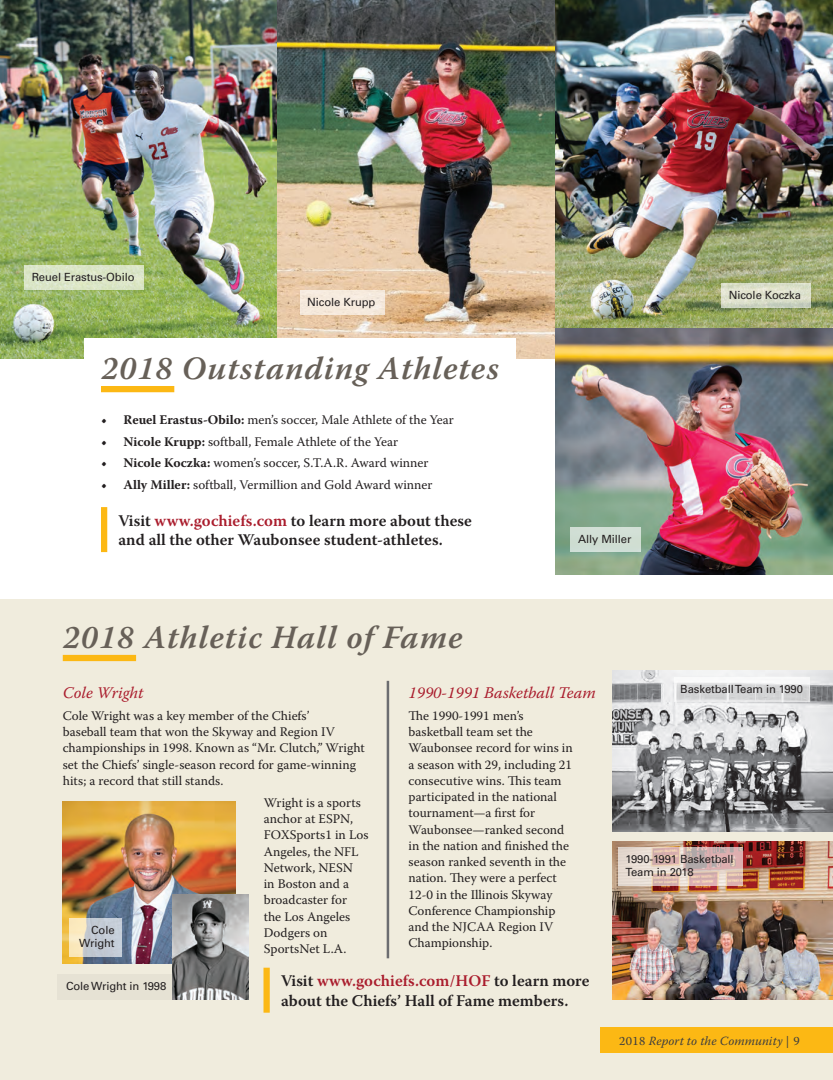
<style>
.page{position:relative;width:833px;height:1080px;background:#fff}
.page>*{position:absolute;margin:0;border:0;box-sizing:border-box;transform-origin:0 0}
.t1{font:italic 600 32.5px "Warnock Pro";letter-spacing:.03em;color:#676058}
.t2{font:600 16.25px/19.5px "Warnock Pro";color:#231f20}
.t3{font:italic 16.25px "Warnock Pro";color:#aa1d2d}
.t4{font:13.12px/16.2px "Warnock Pro";color:#231f20}
.t5{font:italic 12.5px "Warnock Pro";letter-spacing:.01em;color:#3e3e3f}
.t6{font:11.25px/13.5px "Univers LT Std";letter-spacing:-.01em;color:#231f20}
.s1{font-weight:700}
.s2{color:#aa1d2d}
.s3{font-style:normal}
</style>
<div class="page">
<div style="left:0;top:600px;width:832px;height:480px;background:#f0ecdd"></div>
<div style="left:600px;top:1028px;width:232px;height:25px;background:#fcb814"></div>
<img style="left:0;top:0;width:555px;height:358px">
<img style="left:555px;top:0;width:277px;height:574px">
<div style="left:84px;top:339px;width:432px;height:235px;background:#fff"></div>
<svg style="left:104px;top:386px;width:71px;height:6px"></svg>
<svg style="left:66px;top:655px;width:71px;height:6px"></svg>
<svg style="left:721px;top:283px;width:89px;height:25px;background:#d8ddc9"></svg>
<div style="left:570px;top:528px;width:70px;height:24px;background:#d0ded3"></div>
<div style="left:24px;top:265px;width:120px;height:25px;background:#dbe5c7"></div>
<div style="left:300px;top:290px;width:85px;height:25px;background:#f6eade"></div>
<img style="left:612px;top:670px;width:220px;height:161px">
<img style="left:612px;top:842px;width:220px;height:158px">
<svg style="left:673px;top:677px;width:136px;height:25px;background:#e0e0e1"></svg>
<svg style="left:618px;top:847px;width:124px;height:38px"></svg>
<img style="left:63px;top:801px;width:173px;height:162px">
<svg style="left:69px;top:918px;width:53px;height:38px;background:#d3d3ce"></svg>
<img style="left:172px;top:894px;width:76px;height:106px">
<div style="left:57px;top:975px;width:117px;height:25px;background:#e6e2d4"></div>
<hr style="left:386px;top:681px;width:3px;height:277px;background:#6c6d70">
<div style="left:101px;top:507px;width:6px;height:45px;background:#fcb814"></div>
<div style="left:263px;top:968px;width:7px;height:45px;background:#fcb814"></div>
<p class="t6" style="left:32px;top:270px;width:104px">Reuel Erastus-Obilo</p>
<p class="t6" style="left:307px;top:295px;width:70px">Nicole Krupp</p>
<h1 class="t1" style="left:101px;top:349px;width:399px">2018 Outstanding Athletes</h1>
<p class="t4" style="left:101px;top:411px;width:354px"><span class="s1">• Reuel Erastus-Obilo:</span> men’s soccer, Male Athlete of the Year</p>
<p class="t4" style="left:101px;top:433px;width:299px"><span class="s1">• Nicole Krupp:</span> softball, Female Athlete of the Year</p>
<p class="t4" style="left:101px;top:455px;width:329px"><span class="s1">• Nicole Koczka:</span> women’s soccer, S.T.A.R. Award winner</p>
<p class="t4" style="left:101px;top:477px;width:333px"><span class="s1">• Ally Miller:</span> softball, Vermillion and Gold Award winner</p>
<p class="t2" style="left:118px;top:510px;width:355px">Visit <span class="s2">www.gochiefs.com</span> to learn more about these and all the other Waubonsee student-athletes.</p>
<h1 class="t1" style="left:63px;top:618px;width:401px">2018 Athletic Hall of Fame</h1>
<p class="t6" style="left:578px;top:532px;width:55px">Ally Miller</p>
<p class="t6" style="left:728px;top:288px;width:74px">Nicole Koczka</p>
<p class="t3" style="left:63px;top:683px;width:82px">Cole Wright</p>
<p class="t4" style="left:63px;top:707px;width:303px">Cole Wright was a key member of the Chiefs’<br>baseball team that won the Skyway and Region IV championships in 1998. Known as “Mr. Clutch,” Wright set the Chiefs’ single-season record for game-winning hits; a record that still stands.</p>
<p class="t4" style="left:264px;top:794px;width:106px">Wright is a sports anchor at ESPN,<br>FOXSports1 in Los<br>Angeles, the NFL<br>Network, NESN<br>in Boston and a broadcaster for<br>the Los Angeles<br>Dodgers on<br>SportsNet L.A.</p>
<p class="t3" style="left:408px;top:683px;width:189px">1990-1991 Basketball Team</p>
<p class="t4" style="left:408px;top:707px;width:166px">The 1990-1991 men’s basketball team set the<br>Waubonsee record for wins in a season with 29, including 21 consecutive wins. This team participated in the national tournament—a first for<br>Waubonsee—ranked second in the nation and finished the season ranked seventh in the nation. They were a perfect<br>12-0 in the Illinois Skyway<br>Conference Championship and the NJCAA Region IV<br>Championship.</p>
<p class="t6" style="left:79px;top:923px;width:37px;text-align:right">Cole<br>Wright</p>
<p class="t6" style="left:66px;top:980px;width:102px">Cole Wright in 1998</p>
<p class="t2" style="left:281px;top:971px;width:310px">Visit <span class="s2">www.gochiefs.com/HOF</span> to learn more about the Chiefs’ Hall of Fame members.</p>
<p class="t6" style="left:680px;top:683px;width:124px">Basketball Team in 1990</p>
<p class="t6" style="left:625px;top:852px;width:110px">1990-1991 Basketball<br>Team in 2018</p>
<p class="t5" style="left:619px;top:1033px;width:182px"><span class="s3">2018</span> Report to the Community <span class="s3">| 9</span></p>
</div>
